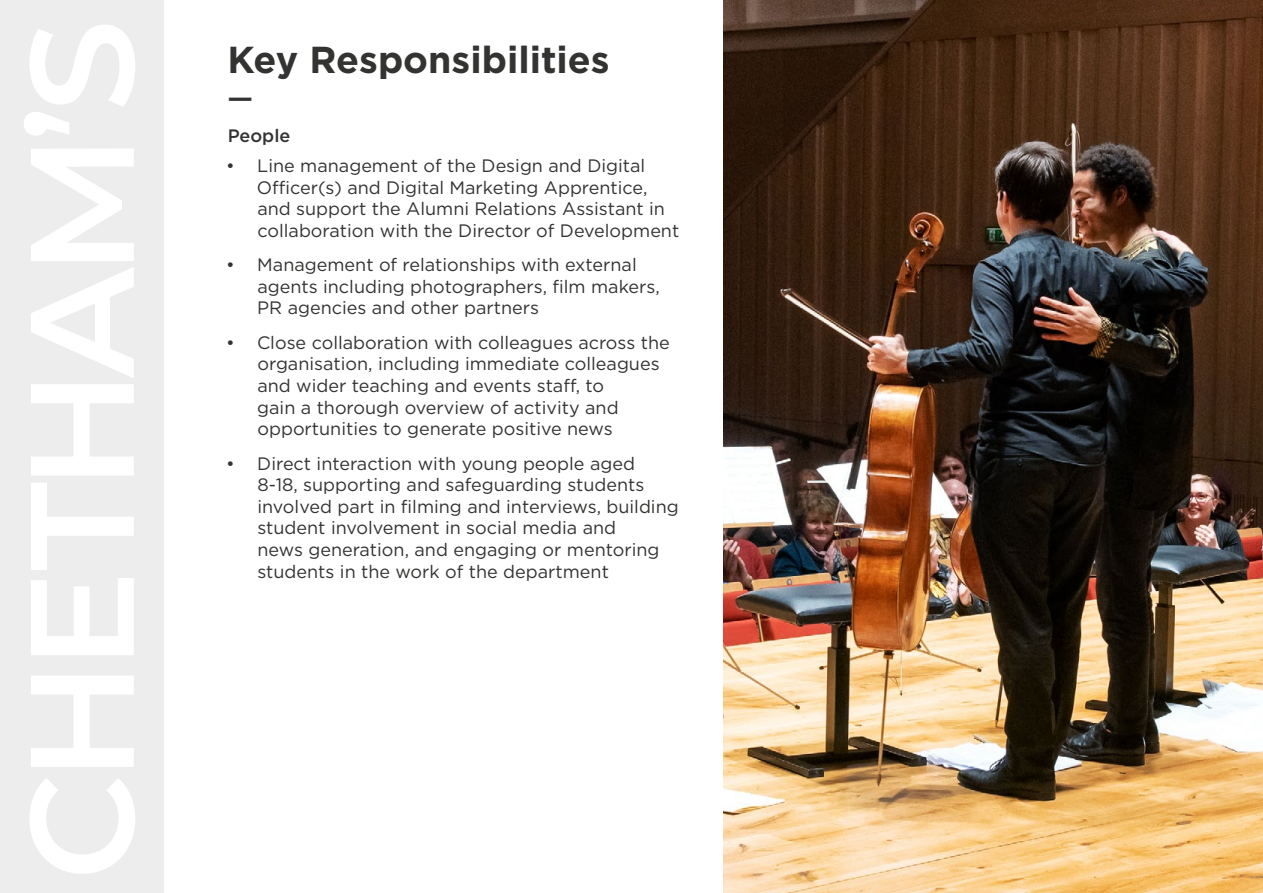
<style>
.page{position:relative;width:1263px;height:893px;background:#fff}
.page>*{position:absolute;margin:0;border:0;box-sizing:border-box;transform-origin:0 0}
.t1{font:700 37.5px "Gotham";color:#333332}
.t2{font:500 28.5px "Gotham";color:#333332}
.t3{font:18px/21.6px "Gotham";color:#333332}
.t4{font:500 18px "Gotham";color:#333332}
</style>
<div class="page">
<div style="left:0;top:0;width:164px;height:893px;background:#ededed"></div>
<img style="left:724px;top:0;width:539px;height:893px">
<h1 class="t1" style="left:227px;top:34px;width:384px">Key Responsibilities</h1>
<h2 class="t2" style="left:227px;top:79px;width:27px">—</h2>
<p class="t4" style="left:228px;top:124px;width:64px">People</p>
<p class="t3" style="left:257px;top:155px;width:424px;text-indent:-31px">• Line management of the Design and Digital Officer(s) and Digital Marketing Apprentice, and support the Alumni Relations Assistant in collaboration with the Director of Development</p>
<p class="t3" style="left:257px;top:254px;width:404px;text-indent:-31px">• Management of relationships with external agents including photographers, film makers,<br>PR agencies and other partners</p>
<p class="t3" style="left:257px;top:331px;width:414px;text-indent:-31px">• Close collaboration with colleagues across the organisation, including immediate colleagues and wider teaching and events staff, to<br>gain a thorough overview of activity and opportunities to generate positive news</p>
<p class="t3" style="left:257px;top:452px;width:423px;text-indent:-31px">• Direct interaction with young people aged 8-18, supporting and safeguarding students involved part in filming and interviews, building student involvement in social media and<br>news generation, and engaging or mentoring students in the work of the department</p>
</div>
